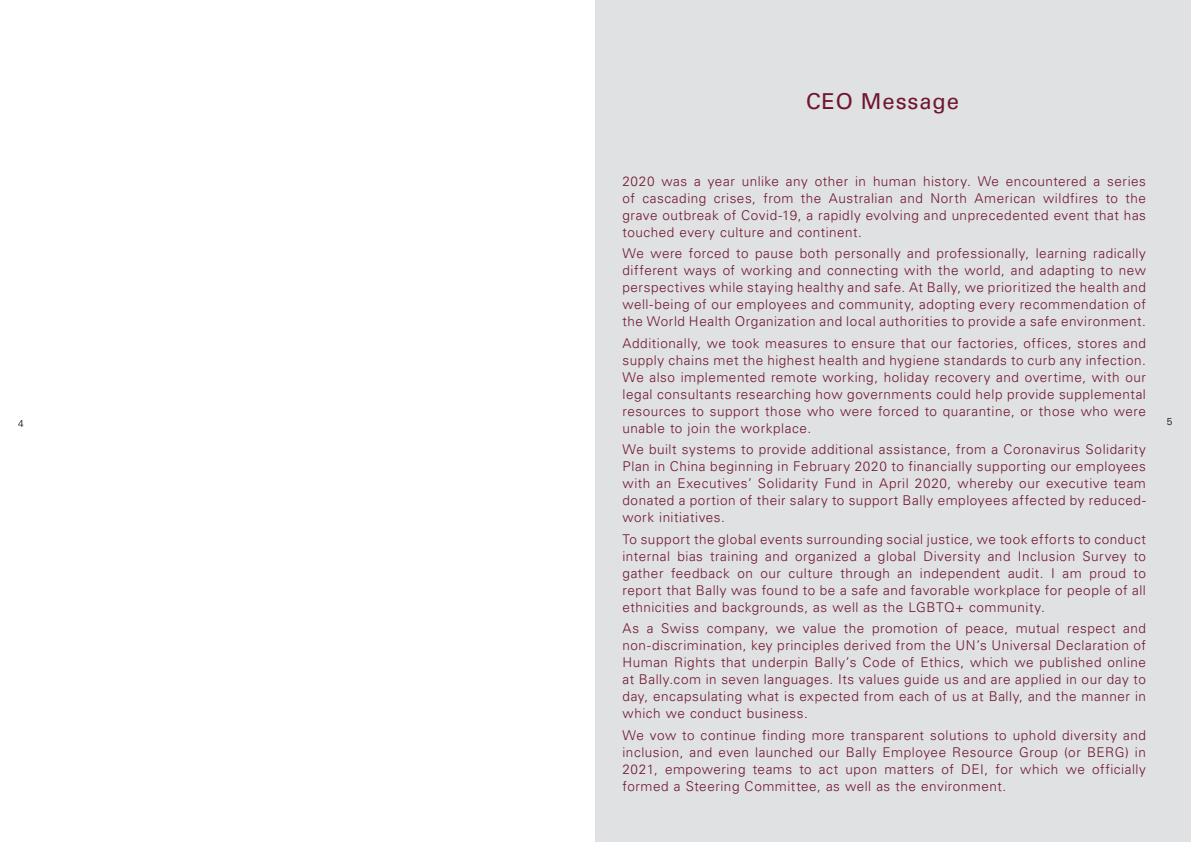
<style>
.page{position:relative;width:1191px;height:842px;background:#fff}
.page>*{position:absolute;margin:0;border:0;box-sizing:border-box;transform-origin:0 0}
.t1{font:22px "Univers LT Pro 55 Roman";letter-spacing:.04em;color:#70162e}
.t2{font:300 13.5px/17px "Univers LT Pro 45";letter-spacing:.04em;color:#70162e;text-align:justify}
.t3{font:300 10px "Univers LT Pro 45";color:#000}
</style>
<div class="page">
<div style="left:595px;top:0;width:596px;height:842px;background:#dfe1e3"></div>
<h1 class="t1" style="left:806px;top:93px;width:155px">CEO Message</h1>
<p class="t2" style="left:622px;top:174px;width:525px">2020 was a year unlike any other in human history. We encountered a series of cascading crises, from the Australian and North American wildfires to the grave outbreak of Covid-19, a rapidly evolving and unprecedented event that has touched every culture and continent.</p>
<p class="t2" style="left:622px;top:246px;width:525px">We were forced to pause both personally and professionally, learning radically different ways of working and connecting with the world, and adapting to new perspectives while staying healthy and safe. At Bally, we prioritized the health and well-being of our employees and community, adopting every recommendation of the World Health Organization and local authorities to provide a safe environment.</p>
<p class="t2" style="left:622px;top:336px;width:525px">Additionally, we took measures to ensure that our factories, offices, stores and supply chains met the highest health and hygiene standards to curb any infection.<br>We also implemented remote working, holiday recovery and overtime, with our legal consultants researching how governments could help provide supplemental resources to support those who were forced to quarantine, or those who were unable to join the workplace.</p>
<p class="t2" style="left:622px;top:442px;width:525px">We built systems to provide additional assistance, from a Coronavirus Solidarity Plan in China beginning in February 2020 to financially supporting our employees with an Executives’ Solidarity Fund in April 2020, whereby our executive team donated a portion of their salary to support Bally employees affected by reduced&shy;work initiatives.</p>
<p class="t2" style="left:622px;top:532px;width:525px">To support the global events surrounding social justice, we took efforts to conduct internal bias training and organized a global Diversity and Inclusion Survey to gather feedback on our culture through an independent audit. I am proud to report that Bally was found to be a safe and favorable workplace for people of all ethnicities and backgrounds, as well as the LGBTQ+ community.</p>
<p class="t2" style="left:622px;top:621px;width:525px">As a Swiss company, we value the promotion of peace, mutual respect and non-discrimination, key principles derived from the UN’s Universal Declaration of Human Rights that underpin Bally’s Code of Ethics, which we published online at Bally.com in seven languages. Its values guide us and are applied in our day to day, encapsulating what is expected from each of us at Bally, and the manner in which we conduct business.</p>
<p class="t2" style="left:622px;top:728px;width:525px">We vow to continue finding more transparent solutions to uphold diversity and inclusion, and even launched our Bally Employee Resource Group (or BERG) in 2021, empowering teams to act upon matters of DEI, for which we officially formed a Steering Committee, as well as the environment.</p>
<p class="t3" style="left:18px;top:420px;width:7px">4</p>
<p class="t3" style="left:1166px;top:418px;width:7px">5</p>
</div>
